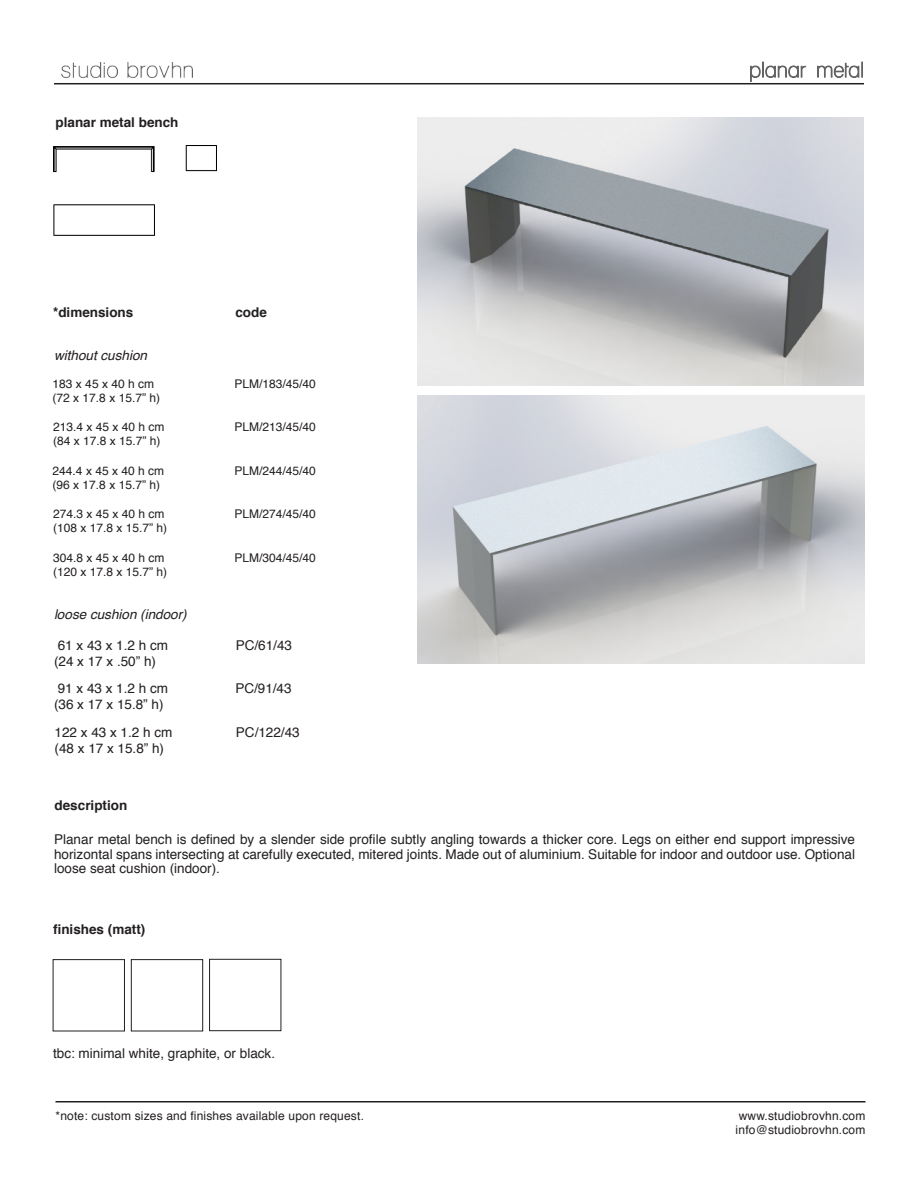
<style>
.page{position:relative;width:918px;height:1188px;background:#fff}
.page>*{position:absolute;margin:0;border:0;box-sizing:border-box;transform-origin:0 0}
.t1{font:13.5px/14.4px "Helvetica";color:#231f20;text-align:justify}
.t2{font:700 13.5px "Helvetica";color:#231f20}
.t3{font:italic 13.5px "Helvetica";color:#231f20}
.t4{font:12px "Helvetica";color:#231f20}
</style>
<div class="page">
<hr style="left:56px;top:1101px;width:810px;height:1px;background:#231f20">
<img style="left:62px;top:63px;width:131px;height:15px">
<svg style="left:750px;top:62px;width:56px;height:20px"></svg>
<svg style="left:817px;top:62px;width:46px;height:16px"></svg>
<hr style="left:54px;top:83px;width:810px;height:1px;background:#231f20">
<img style="left:417px;top:117px;width:447px;height:268px">
<img style="left:53px;top:146px;width:164px;height:89px">
<div style="left:53px;top:959px;width:72px;height:72px;border:1px solid #231f20"></div>
<div style="left:131px;top:959px;width:72px;height:72px;border:1px solid #231f20"></div>
<div style="left:209px;top:959px;width:72px;height:72px;border:1px solid #231f20"></div>
<img style="left:417px;top:395px;width:447px;height:268px">
<p class="t2" style="left:56px;top:111px;width:125px">planar metal bench</p>
<p class="t2" style="left:53px;top:302px;width:82px">*dimensions</p>
<p class="t2" style="left:235px;top:302px;width:33px">code</p>
<p class="t3" style="left:54px;top:345px;width:95px">without cushion</p>
<p class="t4" style="left:53px;top:374px;width:103px">183 x 45 x 40 h cm</p>
<p class="t4" style="left:53px;top:388px;width:109px">(72 x 17.8 x 15.7” h)</p>
<p class="t4" style="left:234px;top:374px;width:83px">PLM/183/45/40</p>
<p class="t4" style="left:53px;top:418px;width:113px">213.4 x 45 x 40 h cm</p>
<p class="t4" style="left:53px;top:432px;width:109px">(84 x 17.8 x 15.7” h)</p>
<p class="t4" style="left:234px;top:418px;width:83px">PLM/213/45/40</p>
<p class="t4" style="left:53px;top:461px;width:113px">244.4 x 45 x 40 h cm</p>
<p class="t4" style="left:53px;top:475px;width:109px">(96 x 17.8 x 15.7” h)</p>
<p class="t4" style="left:234px;top:461px;width:83px">PLM/244/45/40</p>
<p class="t4" style="left:53px;top:505px;width:113px">274.3 x 45 x 40 h cm</p>
<p class="t4" style="left:53px;top:519px;width:116px">(108 x 17.8 x 15.7” h)</p>
<p class="t4" style="left:234px;top:505px;width:83px">PLM/274/45/40</p>
<p class="t4" style="left:53px;top:548px;width:113px">304.8 x 45 x 40 h cm</p>
<p class="t4" style="left:53px;top:562px;width:116px">(120 x 17.8 x 15.7” h)</p>
<p class="t4" style="left:234px;top:548px;width:83px">PLM/304/45/40</p>
<p class="t3" style="left:54px;top:604px;width:134px">loose cushion (indoor)</p>
<p class="t1" style="left:58px;top:638px;width:112px">61 x 43 x 1.2 h cm</p>
<p class="t1" style="left:54px;top:654px;width:104px">(24 x 17 x .50” h)</p>
<p class="t1" style="left:236px;top:638px;width:58px">PC/61/43</p>
<p class="t1" style="left:58px;top:682px;width:112px">91 x 43 x 1.2 h cm</p>
<p class="t1" style="left:54px;top:698px;width:111px">(36 x 17 x 15.8” h)</p>
<p class="t1" style="left:235px;top:682px;width:58px">PC/91/43</p>
<p class="t1" style="left:55px;top:725px;width:119px">122 x 43 x 1.2 h cm</p>
<p class="t1" style="left:55px;top:741px;width:111px">(48 x 17 x 15.8” h)</p>
<p class="t1" style="left:236px;top:725px;width:65px">PC/122/43</p>
<p class="t2" style="left:55px;top:794px;width:74px">description</p>
<p class="t1" style="left:54px;top:833px;width:803px">Planar metal bench is defined by a slender side profile subtly angling towards a thicker core. Legs on either end support impressive horizontal spans intersecting at carefully executed, mitered joints. Made out of aluminium. Suitable for indoor and outdoor use. Optional loose seat cushion (indoor).</p>
<p class="t2" style="left:53px;top:918px;width:94px">finishes (matt)</p>
<p class="t1" style="left:53px;top:1047px;width:224px">tbc: minimal white, graphite, or black.</p>
<p class="t4" style="left:56px;top:1106px;width:310px">*note: custom sizes and finishes available upon request.</p>
<p class="t4" style="left:739px;top:1106px;width:128px">www.studiobrovhn.com</p>
<p class="t4" style="left:736px;top:1121px;width:131px">info@studiobrovhn.com</p>
</div>
